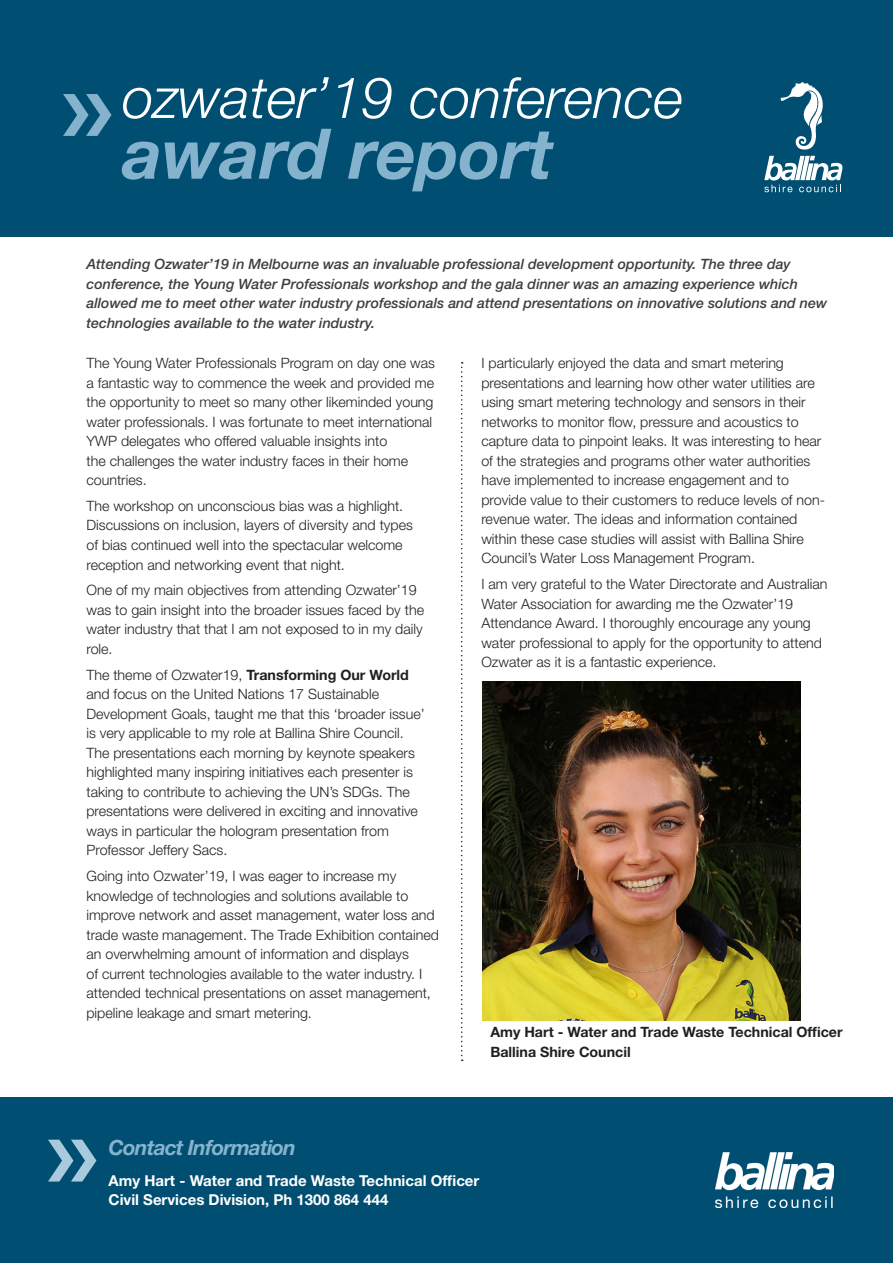
<style>
.page{position:relative;width:893px;height:1263px;background:#fff}
.page>*{position:absolute;margin:0;border:0;box-sizing:border-box;transform-origin:0 0}
.Main_Heading_2_Bold{font:italic 700 69.9px "Helvetica Neue LT Std";color:#85b3cd}
.Main_Heading_1_Light{font:italic 300 57px "Helvetica Neue LT Std";color:#fff}
.Call_to_action_Heade{font:italic 700 21px "Helvetica Neue LT Std";letter-spacing:-.04em;color:#85b3cd}
.Call_to_action_conta{font:700 15px/18.8px "Helvetica Neue LT Std";color:#fff}
.Body_copy_9_5pt{font:300 14.25px/19.5px "Helvetica Neue LT Std";color:#231f20}
.Body_copy_9_5pt-2{font:italic 500 14.25px/19.5px "Helvetica Neue LT Std";color:#3e3e3f}
.Body_copy_9_5pt-3{font:700 14.25px/19.5px "Helvetica Neue LT Std";color:#231f20}
.s1{font-weight:700}
</style>
<div class="page">
<div style="left:0;top:0;width:893px;height:236px;background:#004e71"></div>
<svg style="left:63px;top:94px;width:49px;height:42px"></svg>
<svg style="left:764px;top:82px;width:78px;height:110px"></svg>
<svg style="left:461px;top:362px;width:2px;height:699px"></svg>
<img style="left:482px;top:681px;width:319px;height:340px">
<div style="left:0;top:1097px;width:893px;height:166px;background:#004e71"></div>
<svg style="left:48px;top:1140px;width:48px;height:41px"></svg>
<img style="left:715px;top:1152px;width:119px;height:55px">
<p class="Main_Heading_1_Light" style="left:122px;top:64px;width:562px">ozwater’19 conference</p>
<p class="Main_Heading_2_Bold" style="left:122px;top:111px;width:433px">award report</p>
<p class="Body_copy_9_5pt-2" style="left:86px;top:254px;width:742px">Attending Ozwater’19 in Melbourne was an invaluable professional development opportunity. The three day conference, the Young Water Professionals workshop and the gala dinner was an amazing experience which allowed me to meet other water industry professionals and attend presentations on innovative solutions and new technologies available to the water industry.</p>
<p class="Body_copy_9_5pt" style="left:86px;top:353px;width:350px">The Young Water Professionals Program on day one was a fantastic way to commence the week and provided me the opportunity to meet so many other likeminded young water professionals. I was fortunate to meet international YWP delegates who offered valuable insights into<br>the challenges the water industry faces in their home countries.</p>
<p class="Body_copy_9_5pt" style="left:86px;top:496px;width:328px">The workshop on unconscious bias was a highlight.<br>Discussions on inclusion, layers of diversity and types of bias continued well into the spectacular welcome reception and networking event that night.</p>
<p class="Body_copy_9_5pt" style="left:86px;top:580px;width:339px">One of my main objectives from attending Ozwater’19 was to gain insight into the broader issues faced by the water industry that that I am not exposed to in my daily role.</p>
<p class="Body_copy_9_5pt" style="left:86px;top:665px;width:340px">The theme of Ozwater19, <span class="s1">Transforming Our World </span>and focus on the United Nations 17 Sustainable Development Goals, taught me that this ‘broader issue’ is very applicable to my role at Ballina Shire Council.<br>The presentations each morning by keynote speakers highlighted many inspiring initiatives each presenter is taking to contribute to achieving the UN’s SDGs. The presentations were delivered in exciting and innovative ways in particular the hologram presentation from Professor Jeffery Sacs.</p>
<p class="Body_copy_9_5pt" style="left:86px;top:866px;width:354px">Going into Ozwater’19, I was eager to increase my knowledge of technologies and solutions available to improve network and asset management, water loss and trade waste management. The Trade Exhibition contained an overwhelming amount of information and displays<br>of current technologies available to the water industry. I attended technical presentations on asset management, pipeline leakage and smart metering.</p>
<p class="Body_copy_9_5pt" style="left:481px;top:353px;width:345px">I particularly enjoyed the data and smart metering presentations and learning how other water utilities are using smart metering technology and sensors in their networks to monitor flow, pressure and acoustics to capture data to pinpoint leaks. It was interesting to hear of the strategies and programs other water authorities have implemented to increase engagement and to provide value to their customers to reduce levels of non&shy;revenue water. The ideas and information contained within these case studies will assist with Ballina Shire Council’s Water Loss Management Program.</p>
<p class="Body_copy_9_5pt" style="left:481px;top:574px;width:348px">I am very grateful to the Water Directorate and Australian Water Association for awarding me the Ozwater’19<br>Attendance Award. I thoroughly encourage any young water professional to apply for the opportunity to attend Ozwater as it is a fantastic experience.</p>
<p class="Body_copy_9_5pt-3" style="left:490px;top:1022px;width:354px">Amy Hart - Water and Trade Waste Technical Officer<br>Ballina Shire Council</p>
<p class="Call_to_action_Heade" style="left:109px;top:1134px;width:189px">Contact Information</p>
<p class="Call_to_action_conta" style="left:109px;top:1171px;width:372px">Amy Hart - Water and Trade Waste Technical Officer<br>Civil Services Division, Ph 1300 864 444</p>
</div>
